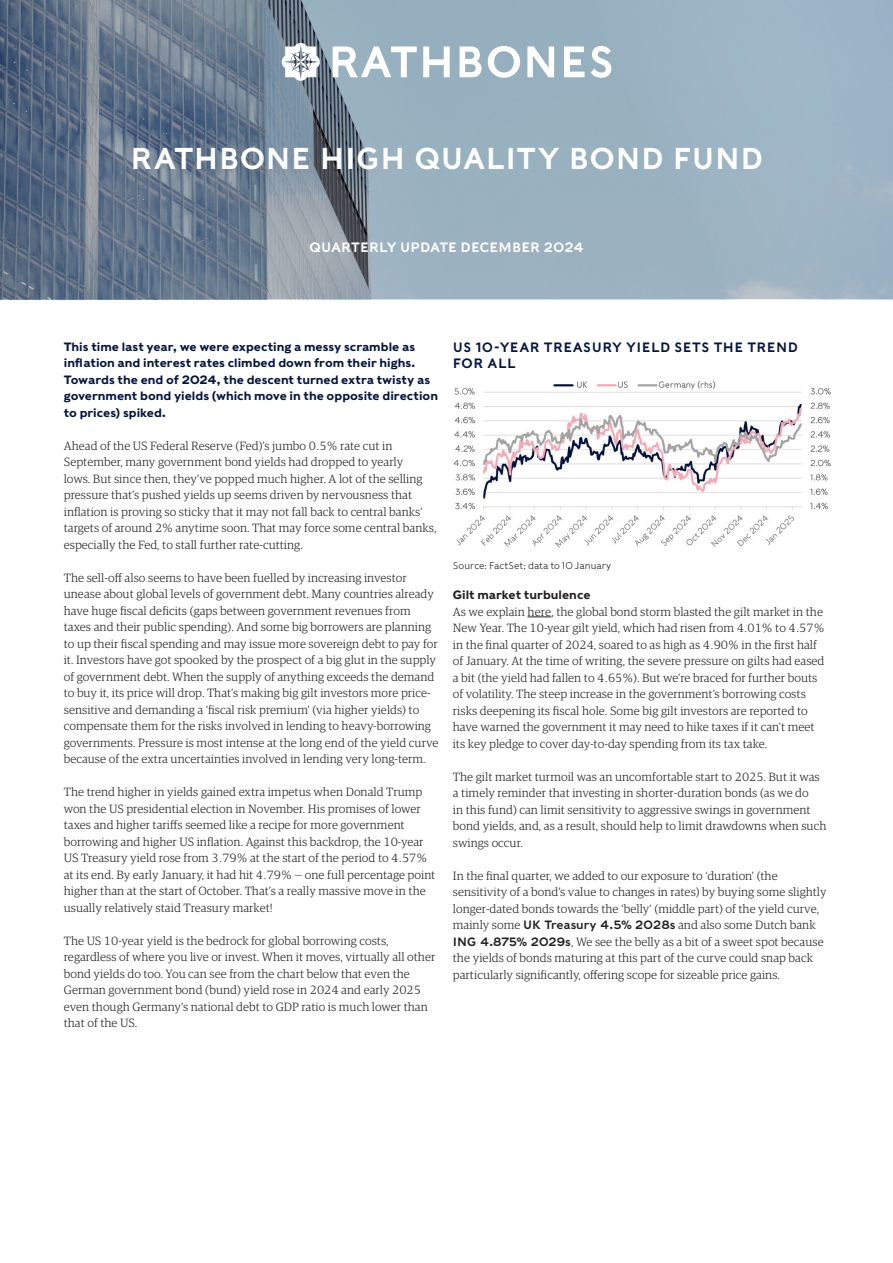
<style>
.page{position:relative;width:893px;height:1263px;background:#fff}
.page>*{position:absolute;margin:0;border:0;box-sizing:border-box;transform-origin:0 0}
.t1{font:30px "Rathbones Sans";letter-spacing:.02em;color:#fff}
.image_graph_titles{font:13.5px/16.5px "Rathbones Sans";letter-spacing:.035em;color:#041640}
.t2{font:13.5px "Rathbones Sans";letter-spacing:.015em;color:#fff}
.body_copy{font:300 12px/16.5px "Guardian RTB Egyp";color:#231f20}
.intro_para{font:700 12px/16.5px "Rathbones Sans";color:#041640}
.headings{font:700 12px "Rathbones Sans";color:#231f20}
.source_and_legends{font:300 9.75px "Rathbones Sans";color:#231f20}
.s1{font-family:"Rathbones Sans";font-weight:400}
</style>
<div class="page">
<svg style="left:0;top:0;width:893px;height:299px;fill:#98b1bf"></svg>
<svg style="left:333px;top:46px;width:84px;height:31px"></svg>
<svg style="left:423px;top:46px;width:27px;height:31px"></svg>
<svg style="left:460px;top:46px;width:22px;height:31px"></svg>
<svg style="left:488px;top:46px;width:32px;height:32px"></svg>
<svg style="left:527px;top:46px;width:27px;height:31px"></svg>
<svg style="left:564px;top:46px;width:20px;height:31px"></svg>
<svg style="left:591px;top:46px;width:20px;height:32px"></svg>
<svg style="left:282px;top:43px;width:39px;height:38px"></svg>
<svg style="left:527px;top:617px;width:24px;height:1px"></svg>
<img style="left:453px;top:381px;width:378px;height:167px">
<p class="t1" style="left:130px;top:139px;width:634px">RATHBONE HIGH QUALITY BOND FUND</p>
<p class="t2" style="left:309px;top:239px;width:276px">QUARTERLY UPDATE DECEMBER 2024</p>
<p class="intro_para" style="left:64px;top:338px;width:376px">This time last year, we were expecting a messy scramble as inflation and interest rates climbed down from their highs.<br>Towards the end of 2024, the descent turned extra twisty as government bond yields (which move in the opposite direction to prices) spiked.</p>
<p class="body_copy" style="left:64px;top:437px;width:374px">Ahead of the US Federal Reserve (Fed)’s jumbo 0.5% rate cut in September, many government bond yields had dropped to yearly<br>lows. But since then, they’ve popped much higher. A lot of the selling pressure that’s pushed yields up seems driven by nervousness that inflation is proving so sticky that it may not fall back to central banks’ targets of around 2% anytime soon. That may force some central banks, especially the Fed, to stall further rate-cutting.</p>
<p class="body_copy" style="left:64px;top:569px;width:376px">The sell-off also seems to have been fuelled by increasing investor unease about global levels of government debt. Many countries already have huge fiscal deficits (gaps between government revenues from taxes and their public spending). And some big borrowers are planning to up their fiscal spending and may issue more sovereign debt to pay for it. Investors have got spooked by the prospect of a big glut in the supply of government debt. When the supply of anything exceeds the demand to buy it, its price will drop. That’s making big gilt investors more price&shy;sensitive and demanding a ‘fiscal risk premium’ (via higher yields) to compensate them for the risks involved in lending to heavy-borrowing governments. Pressure is most intense at the long end of the yield curve because of the extra uncertainties involved in lending very long-term.</p>
<p class="body_copy" style="left:64px;top:783px;width:373px">The trend higher in yields gained extra impetus when Donald Trump won the US presidential election in November. His promises of lower taxes and higher tariffs seemed like a recipe for more government borrowing and higher US inflation. Against this backdrop, the 10-year US Treasury yield rose from 3.79% at the start of the period to 4.57% at its end. By early January, it had hit 4.79% — one full percentage point higher than at the start of October. That’s a really massive move in the usually relatively staid Treasury market!</p>
<p class="body_copy" style="left:64px;top:932px;width:373px">The US 10-year yield is the bedrock for global borrowing costs, regardless of where you live or invest. When it moves, virtually all other bond yields do too. You can see from the chart below that even the German government bond (bund) yield rose in 2024 and early 2025 even though Germany’s national debt to GDP ratio is much lower than that of the US.</p>
<p class="image_graph_titles" style="left:453px;top:339px;width:346px">US 10-YEAR TREASURY YIELD SETS THE TREND<br>FOR ALL</p>
<p class="source_and_legends" style="left:453px;top:559px;width:160px">Source: FactSet; data to 10 January</p>
<p class="headings" style="left:453px;top:587px;width:139px">Gilt market turbulence</p>
<p class="body_copy" style="left:453px;top:603px;width:373px">As we explain here, the global bond storm blasted the gilt market in the New Year. The 10-year gilt yield, which had risen from 4.01% to 4.57% in the final quarter of 2024, soared to as high as 4.90% in the first half of January. At the time of writing, the severe pressure on gilts had eased a bit (the yield had fallen to 4.65%). But we’re braced for further bouts of volatility. The steep increase in the government’s borrowing costs risks deepening its fiscal hole. Some big gilt investors are reported to have warned the government it may need to hike taxes if it can’t meet its key pledge to cover day-to-day spending from its tax take.</p>
<p class="body_copy" style="left:453px;top:768px;width:375px">The gilt market turmoil was an uncomfortable start to 2025. But it was a timely reminder that investing in shorter-duration bonds (as we do<br>in this fund) can limit sensitivity to aggressive swings in government bond yields, and, as a result, should help to limit drawdowns when such swings occur.</p>
<p class="body_copy" style="left:453px;top:867px;width:375px">In the final quarter, we added to our exposure to ‘duration’ (the sensitivity of a bond’s value to changes in rates) by buying some slightly longer-dated bonds towards the ‘belly’ (middle part) of the yield curve, mainly some <span class="s1">UK Treasury 4.5% 2028s</span> and also some Dutch bank <span class="s1">ING 4.875% 2029s</span>, We see the belly as a bit of a sweet spot because the yields of bonds maturing at this part of the curve could snap back particularly significantly, offering scope for sizeable price gains.</p>
</div>
